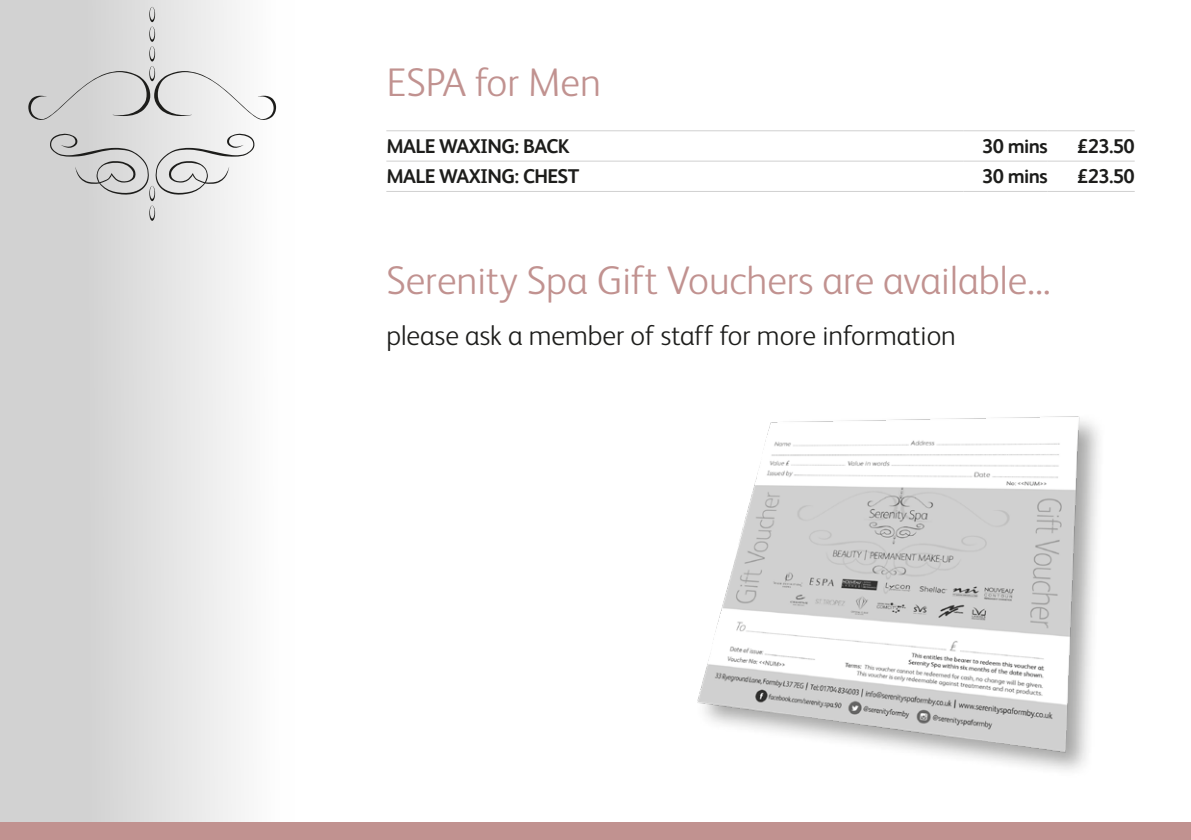
<style>
.page{position:relative;width:1191px;height:840px;background:#fff}
.page>*{position:absolute;margin:0;border:0;box-sizing:border-box;transform-origin:0 0}
.t1{font:300 40px "FS Albert";color:#c19290}
.t2{font:300 28px "FS Albert";color:#1d1d1b}
.t3{font:700 20px "FS Albert";letter-spacing:-.03em;color:#1d1d1b}
</style>
<div class="page">
<div style="left:0;top:0;width:295px;height:839px;background:linear-gradient(to right,#c8c8c8,#fdfdfd)"></div>
<svg style="left:28px;top:7px;width:248px;height:214px"></svg>
<div style="left:695px;top:412px;width:410px;height:366px;background:#1d1d1b;opacity:.4"></div>
<img style="left:695px;top:412px;width:390px;height:350px">
<div style="left:0;top:822px;width:1191px;height:17px;background:#c19290"></div>
<hr style="left:386px;top:130px;width:577px;height:1px;background:#d0d0d0">
<hr style="left:963px;top:130px;width:84px;height:1px;background:#d0d0d0">
<hr style="left:1047px;top:130px;width:87px;height:1px;background:#d0d0d0">
<hr style="left:386px;top:161px;width:577px;height:1px;background:#d0d0d0">
<hr style="left:963px;top:161px;width:84px;height:1px;background:#d0d0d0">
<hr style="left:1047px;top:161px;width:87px;height:1px;background:#d0d0d0">
<hr style="left:386px;top:191px;width:577px;height:1px;background:#d0d0d0">
<hr style="left:963px;top:191px;width:84px;height:1px;background:#d0d0d0">
<hr style="left:1047px;top:191px;width:87px;height:1px;background:#d0d0d0">
<h1 class="t1" style="left:387px;top:59px;width:216px">ESPA for Men</h1>
<p class="t3" style="left:386px;top:135px;width:185px">MALE WAXING: BACK</p>
<p class="t3" style="left:982px;top:135px;width:67px">30 mins</p>
<p class="t3" style="left:1077px;top:135px;width:59px">£23.50</p>
<p class="t3" style="left:386px;top:165px;width:194px">MALE WAXING: CHEST</p>
<p class="t3" style="left:982px;top:165px;width:67px">30 mins</p>
<p class="t3" style="left:1077px;top:165px;width:59px">£23.50</p>
<h1 class="t1" style="left:386px;top:257px;width:666px">Serenity Spa Gift Vouchers are available...</h1>
<h2 class="t2" style="left:386px;top:319px;width:571px">please ask a member of staff for more information</h2>
</div>
